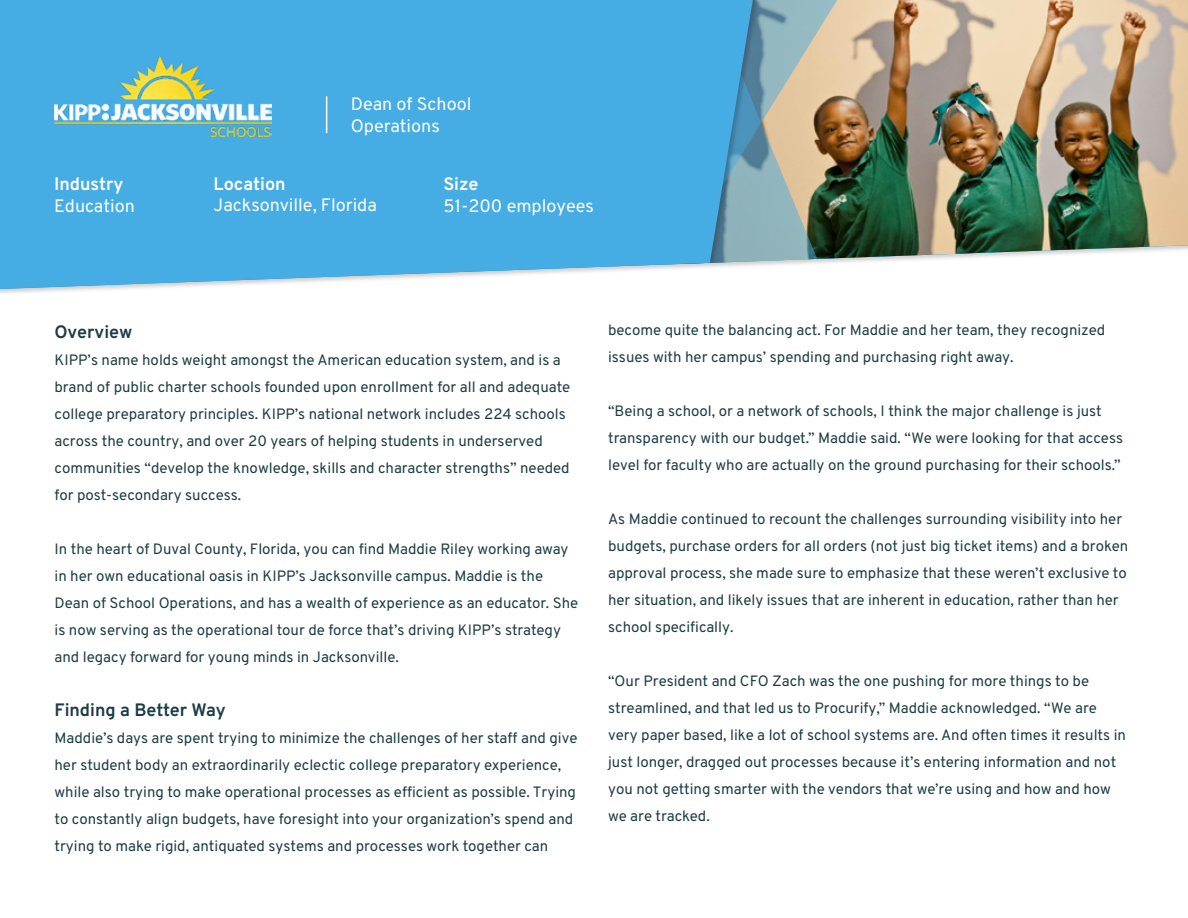
<style>
.page{position:relative;width:1188px;height:918px;background:#fff}
.page>*{position:absolute;margin:0;border:0;box-sizing:border-box;transform-origin:0 0}
.t1{font:18px/21.6px "Overpass";color:#fff}
.t2{font:700 18px "Overpass";color:#1c3d44}
.t3{font:700 18px "Overpass";color:#fff}
.t4{font:15px/27px "Overpass";color:#1c3d44}
</style>
<div class="page">
<img style="left:831px;top:0;width:357px;height:263px">
<svg style="left:789px;top:212px;width:42px;height:53px;background:#657d73"></svg>
<img style="left:789px;top:0;width:167px;height:212px">
<div style="left:0;top:0;width:789px;height:289px;background:#000;opacity:.2"></div>
<svg style="left:0;top:0;width:753px;height:289px;background:#4fafe3"></svg>
<hr style="left:326px;top:97px;width:1px;height:36px;background:#fff">
<img style="left:55px;top:55px;width:217px;height:82px">
<p class="t3" style="left:54px;top:171px;width:71px">Industry</p>
<p class="t1" style="left:54px;top:195px;width:82px">Education</p>
<p class="t1" style="left:351px;top:93px;width:122px">Dean of School<br>Operations</p>
<p class="t3" style="left:214px;top:171px;width:74px">Location</p>
<p class="t1" style="left:214px;top:195px;width:165px">Jacksonville, Florida</p>
<p class="t3" style="left:443px;top:171px;width:37px">Size</p>
<p class="t1" style="left:443px;top:195px;width:152px">51-200 employees</p>
<p class="t2" style="left:55px;top:318px;width:79px">Overview</p>
<p class="t4" style="left:55px;top:346px;width:517px">KIPP’s name holds weight amongst the American education system, and is a brand of public charter schools founded upon enrollment for all and adequate college preparatory principles. KIPP’s national network includes 224 schools across the country, and over 20 years of helping students in underserved communities “develop the knowledge, skills and character strengths” needed for post-secondary success.</p>
<p class="t4" style="left:55px;top:535px;width:525px">In the heart of Duval County, Florida, you can find Maddie Riley working away in her own educational oasis in KIPP’s Jacksonville campus. Maddie is the Dean of School Operations, and has a wealth of experience as an educator. She is now serving as the operational tour de force that’s driving KIPP’s strategy and legacy forward for young minds in Jacksonville.</p>
<p class="t2" style="left:55px;top:696px;width:173px">Finding a Better Way</p>
<p class="t4" style="left:55px;top:724px;width:524px">Maddie’s days are spent trying to minimize the challenges of her staff and give her student body an extraordinarily eclectic college preparatory experience, while also trying to make operational processes as efficient as possible. Trying to constantly align budgets, have foresight into your organization’s spend and trying to make rigid, antiquated systems and processes work together can</p>
<p class="t4" style="left:608px;top:317px;width:499px">become quite the balancing act. For Maddie and her team, they recognized issues with her campus’ spending and purchasing right away.</p>
<p class="t4" style="left:608px;top:398px;width:516px">“Being a school, or a network of schools, I think the major challenge is just transparency with our budget.” Maddie said. “We were looking for that access level for faculty who are actually on the ground purchasing for their schools.”</p>
<p class="t4" style="left:608px;top:506px;width:522px">As Maddie continued to recount the challenges surrounding visibility into her budgets, purchase orders for all orders (not just big ticket items) and a broken approval process, she made sure to emphasize that these weren’t exclusive to her situation, and likely issues that are inherent in education, rather than her school specifically.</p>
<p class="t4" style="left:608px;top:668px;width:519px">“Our President and CFO Zach was the one pushing for more things to be streamlined, and that led us to Procurify,” Maddie acknowledged. “We are very paper based, like a lot of school systems are. And often times it results in just longer, dragged out processes because it’s entering information and not you not getting smarter with the vendors that we’re using and how and how we are tracked.</p>
</div>
